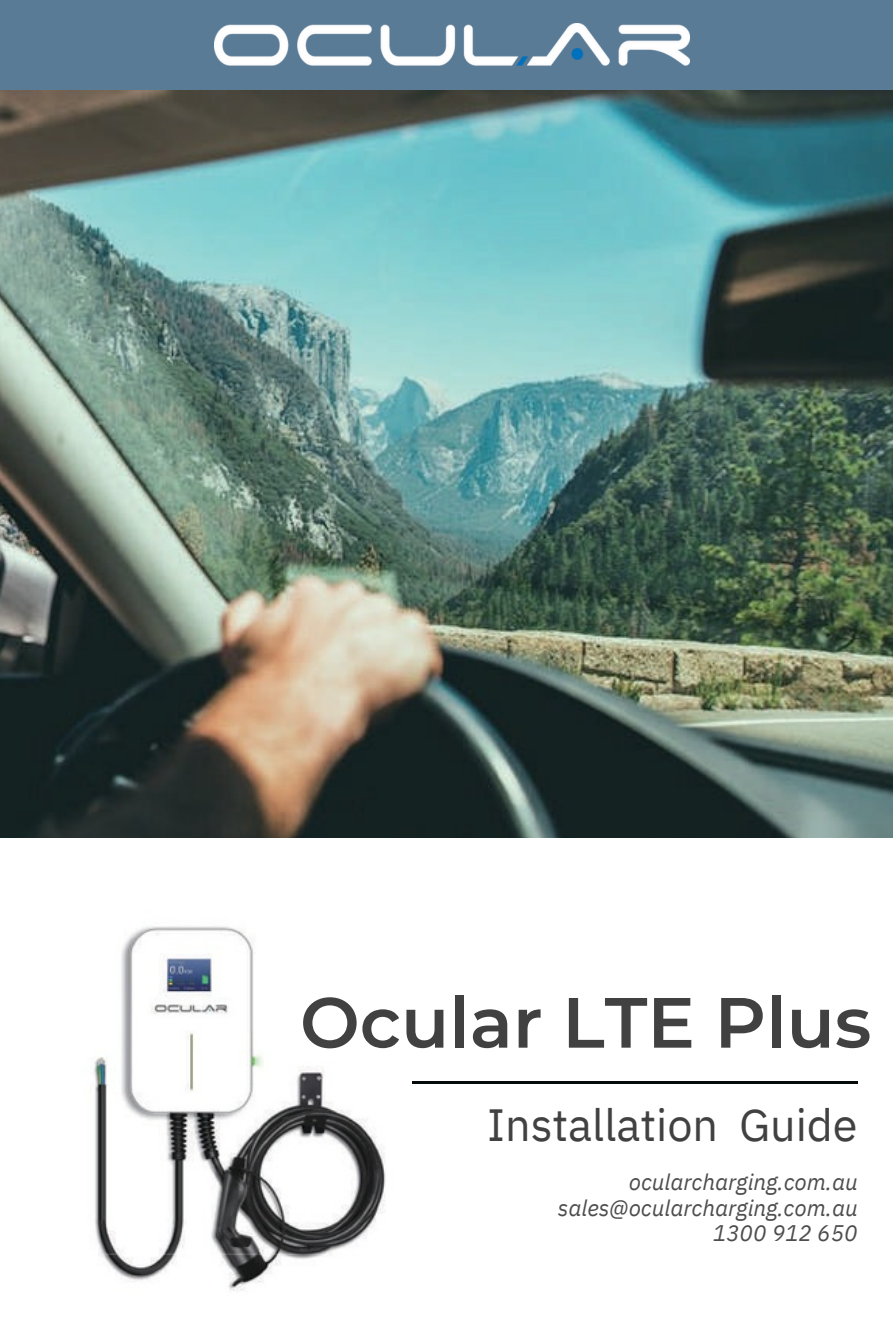
<style>
.page{position:relative;width:893px;height:1339px;background:#fff}
.page>*{position:absolute;margin:0;border:0;box-sizing:border-box;transform-origin:0 0}
.t1{font:600 70.88px "Montserrat";color:#424142}
.t2{font:45px "IBM Plex Sans";color:#424142}
.t3{font:italic 22.5px/25.4px "IBM Plex Sans";letter-spacing:-.005em;color:#4d4d4d;text-align:right}
</style>
<div class="page">
<img style="left:93px;top:926px;width:293px;height:365px">
<hr style="left:412px;top:1080px;width:445px;height:3px;background:#050a0b">
<img style="left:0;top:89px;width:893px;height:748px">
<div style="left:0;top:0;width:893px;height:89px;background:#5a7b96"></div>
<img style="left:215px;top:23px;width:474px;height:42px">
<p class="t1" style="left:300px;top:978px;width:573px">Ocular LTE Plus</p>
<p class="t2" style="left:487px;top:1094px;width:372px">Installation Guide</p>
<p class="t3" style="left:558px;top:1168px;width:301px">ocularcharging.com.au sales@ocularcharging.com.au<br>1300 912 650</p>
</div>
